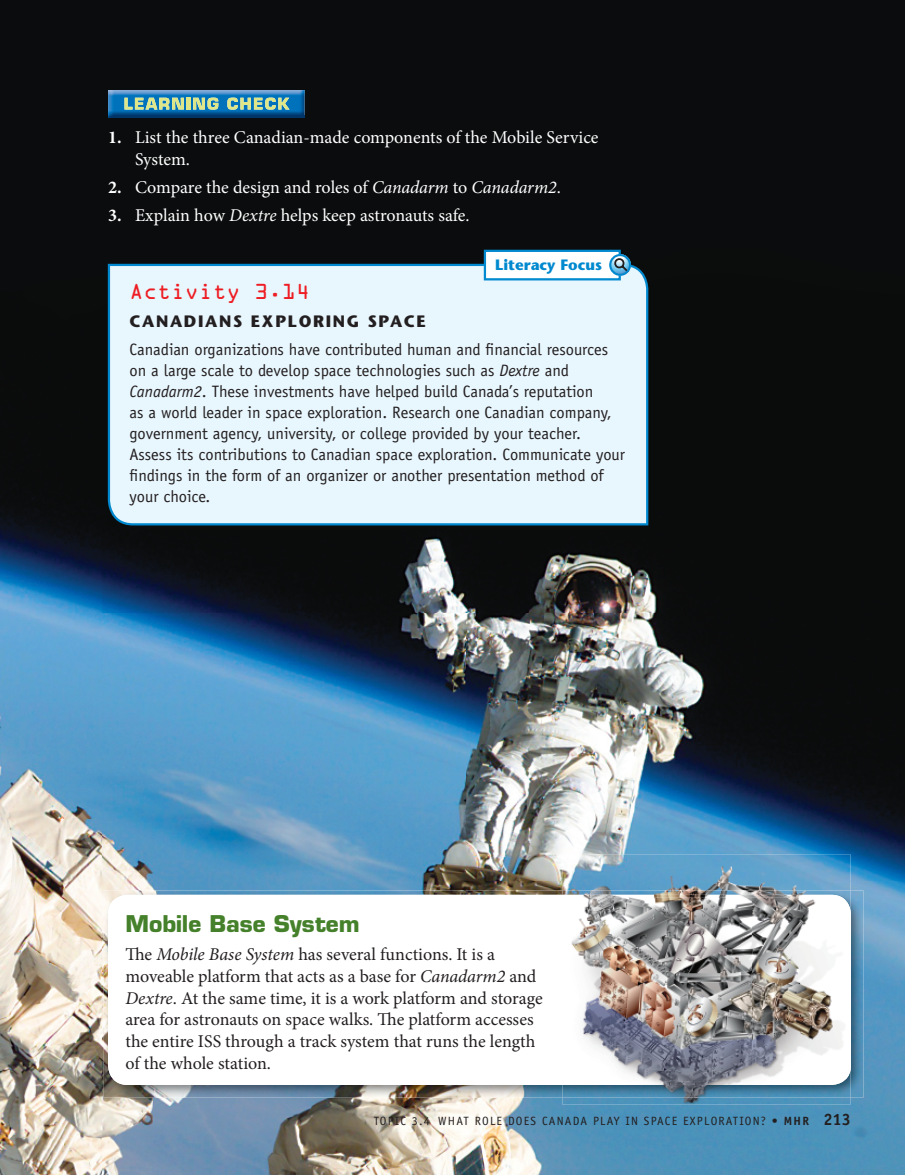
<style>
.page{position:relative;width:905px;height:1175px;background:#fff}
.page>*{position:absolute;margin:0;border:0;box-sizing:border-box;transform-origin:0 0}
.t1{font:700 22.5px "Eurostile";color:#45802a}
.t2{font:19.5px "OCRA";letter-spacing:-.01em;color:#ee1d23}
.t3{font:18px/21.8px "Minion Pro";color:#231f20}
.t4{font:18px/21.8px "Minion Pro";color:#fff}
.t5{font:16.5px/21px "Officina Sans";color:#231f20}
.t6{font:700 15px "Stone Sans";color:#0089cf}
.t7{font:12px "Officina Sans";letter-spacing:.1em;color:#231f20}
.s1{font-weight:700}
.s2{font-style:italic}
.s3{font-family:"Stone Sans";font-weight:700}
.s4{font-weight:700;font-size:16.5px}
</style>
<div class="page">
<div style="left:103px;top:0;width:801px;height:613px;background:#0b0c0d"></div>
<img style="left:0;top:0;width:103px;height:1174px">
<img style="left:465px;top:613px;width:439px;height:268px">
<img style="left:102px;top:613px;width:363px;height:321px">
<img style="left:828px;top:881px;width:76px;height:293px">
<img style="left:465px;top:881px;width:97px;height:9px">
<img style="left:102px;top:934px;width:52px;height:240px">
<img style="left:154px;top:1097px;width:674px;height:77px">
<img style="left:850px;top:890px;width:13px;height:207px">
<img style="left:104px;top:890px;width:458px;height:51px">
<img style="left:104px;top:941px;width:50px;height:156px">
<img style="left:154px;top:1085px;width:408px;height:12px">
<svg style="left:108px;top:894px;width:743px;height:191px"></svg>
<img style="left:108px;top:90px;width:197px;height:27px">
<svg style="left:227px;top:98px;width:62px;height:12px"></svg>
<svg style="left:124px;top:98px;width:94px;height:12px"></svg>
<div style="left:107px;top:263px;width:542px;height:263px;background:#e8f6fd"></div>
<div style="left:485px;top:251px;width:134px;height:28px;background:#fff"></div>
<div style="left:484px;top:250px;width:137px;height:30px;border:2px solid #0089cf"></div>
<svg style="left:612px;top:256px;width:18px;height:19px"></svg>
<div style="left:609px;top:254px;width:22px;height:22px;border:2px solid #0089cf;border-radius:50%"></div>
<img style="left:562px;top:854px;width:288px;height:40px">
<img style="left:562px;top:1084px;width:288px;height:20px">
<img style="left:562px;top:942px;width:240px;height:139px">
<img style="left:562px;top:894px;width:288px;height:48px">
<img style="left:802px;top:942px;width:48px;height:142px">
<img style="left:562px;top:1081px;width:240px;height:3px">
<p class="t4" style="left:135px;top:128px;width:465px;text-indent:-27px"><span class="s1">1.</span> List the three Canadian-made components of the Mobile Service<br>System.</p>
<p class="t4" style="left:108px;top:178px;width:454px"><span class="s1">2.</span> Compare the design and roles of <span class="s2">Canadarm</span> to <span class="s2">Canadarm2</span>.</p>
<p class="t4" style="left:108px;top:205px;width:363px"><span class="s1">3.</span> Explain how <span class="s2">Dextre</span> helps keep astronauts safe.</p>
<p class="t6" style="left:495px;top:259px;width:108px">Literacy Focus</p>
<p class="t2" style="left:130px;top:284px;width:182px">Activity 3.14</p>
<p class="t5" style="left:130px;top:308px;width:480px;line-height:28.5px"><span class="s3">CANADIANS EXPLORING SPACE<br></span>Canadian organizations have contributed human and financial resources</p>
<p class="t5" style="left:130px;top:361px;width:497px">on a large scale to develop space technologies such as <span class="s2">Dextre</span> and <span class="s2">Canadarm2</span>. These investments have helped build Canada’s reputation<br>as a world leader in space exploration. Research one Canadian company, government agency, university, or college provided by your teacher.<br>Assess its contributions to Canadian space exploration. Communicate your findings in the form of an organizer or another presentation method of your choice.</p>
<p class="t1" style="left:125px;top:915px;width:236px">Mobile Base System</p>
<p class="t3" style="left:125px;top:944px;width:419px">The <span class="s2">Mobile Base System</span> has several functions. It is a moveable platform that acts as a base for <span class="s2">Canadarm2</span> and <span class="s2">Dextre</span>. At the same time, it is a work platform and storage area for astronauts on space walks. The platform accesses the entire ISS through a track system that runs the length of the whole station.</p>
<p class="t7" style="left:374px;top:1116px;width:478px">TOPIC 3.4 WHAT ROLE DOES CANADA PLAY IN SPACE EXPLORATION? <span class="s1">• MHR</span> <span class="s4">213</span></p>
</div>
